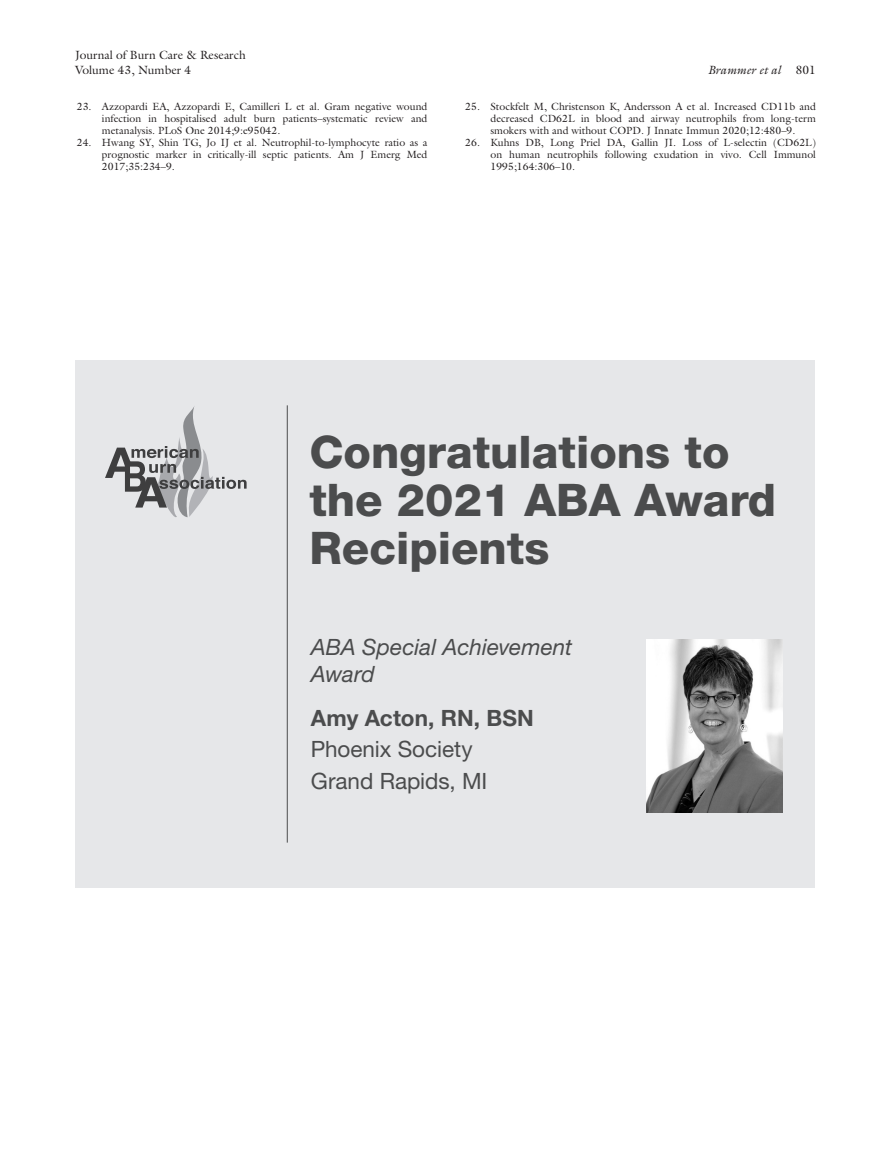
<style>
.page{position:relative;width:891px;height:1174px;background:#fff}
.page>*{position:absolute;margin:0;border:0;box-sizing:border-box;transform-origin:0 0}
.t1{font:800 45px/48px "Helvetica Neue LT Std";color:#4b4c4d}
.t2{font:22.5px/31.2px "Helvetica Neue LT Std";letter-spacing:-.005em;color:#4b4c4d}
.t3{font:italic 22.5px/27px "Helvetica Neue LT Std";color:#4b4c4d}
.t4{font:700 22.5px "Helvetica Neue LT Std";letter-spacing:.005em;color:#4b4c4d}
.t5{font:12px/15px "Galliard Std";color:#231f20}
.t6{font:italic 12px "Galliard Std";color:#231f20}
.t7{font:10.5px/12px "Galliard Std";color:#231f20;text-align:justify}
</style>
<div class="page">
<div style="left:75px;top:360px;width:740px;height:528px;background:#e6e7e9"></div>
<svg style="left:105px;top:406px;width:142px;height:111px"></svg>
<hr style="left:287px;top:405px;width:1px;height:438px;background:#4b4c4d">
<img style="left:647px;top:639px;width:135px;height:173px">
<p class="t5" style="left:75px;top:47px;width:172px">Journal of Burn Care &amp; Research<br>Volume 43, Number 4</p>
<p class="t7" style="left:102px;top:100px;width:327px;text-indent:-25px">23. Azzopardi EA, Azzopardi E, Camilleri L et al. Gram negative wound infection in hospitalised adult burn patients–systematic review and metanalysis. PLoS One 2014;9:e95042.</p>
<p class="t7" style="left:102px;top:136px;width:327px;text-indent:-25px">24. Hwang SY, Shin TG, Jo IJ et al. Neutrophil-to-lymphocyte ratio as a prognostic marker in critically-ill septic patients. Am J Emerg Med 2017;35:234–9.</p>
<p class="t6" style="left:708px;top:62px;width:74px">Brammer et al</p>
<p class="t5" style="left:796px;top:62px;width:22px">801</p>
<p class="t7" style="left:490px;top:100px;width:327px;text-indent:-25px">25. Stockfelt M, Christenson K, Andersson A et al. Increased CD11b and decreased CD62L in blood and airway neutrophils from long-term smokers with and without COPD. J Innate Immun 2020;12:480–9.</p>
<p class="t7" style="left:490px;top:136px;width:327px;text-indent:-25px">26. Kuhns DB, Long Priel DA, Gallin JI. Loss of L-selectin (CD62L) on human neutrophils following exudation in vivo. Cell Immunol 1995;164:306–10.</p>
<h1 class="t1" style="left:309px;top:428px;width:468px">Congratulations to the 2021 ABA Award<br>Recipients</h1>
<h2 class="t3" style="left:311px;top:633px;width:263px">ABA Special Achievement<br>Award</h2>
<h2 class="t4" style="left:311px;top:704px;width:224px">Amy Acton, RN, BSN</h2>
<h2 class="t2" style="left:311px;top:733px;width:178px">Phoenix Society<br>Grand Rapids, MI</h2>
</div>
